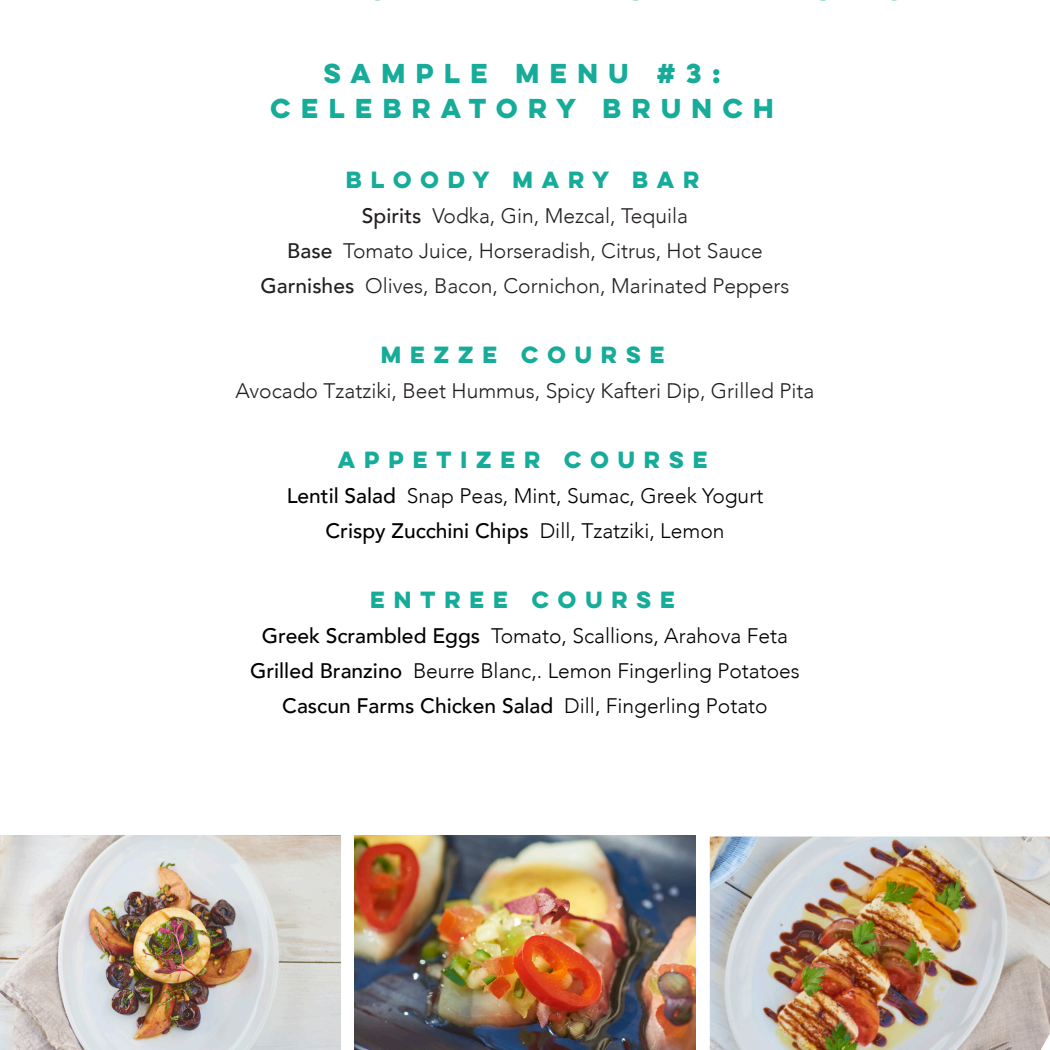
<style>
.page{position:relative;width:1050px;height:1050px;background:#fff}
.page>*{position:absolute;margin:0;border:0;box-sizing:border-box;transform-origin:0 0}
.t1{font:700 24.5px "Lulo Clean One";letter-spacing:.2em;color:#16ac99}
.t2{font:300 21px "Avenir";color:#231f20}
.t3{font:300 21px "Avenir";color:#000}
.t4{font:500 21px "Avenir";color:#000}
.t5{font:700 21px "Lulo Clean One";letter-spacing:.2em;color:#16ac99}
.s1{font-weight:500}
.s2{font-weight:300}
</style>
<div class="page">
<img style="left:0;top:836px;width:340px;height:213px">
<img style="left:710px;top:837px;width:340px;height:213px">
<img style="left:355px;top:836px;width:340px;height:213px">
<p class="t1" style="left:324px;top:54px;width:404px">SAMPLE MENU #3:</p>
<p class="t1" style="left:271px;top:89px;width:510px">CELEBRATORY BRUNCH</p>
<p class="t5" style="left:346px;top:163px;width:360px">BLOODY MARY BAR</p>
<p class="t2" style="left:362px;top:203px;width:328px"><span class="s1">Spirits</span> Vodka, Gin, Mezcal, Tequila</p>
<p class="t2" style="left:287px;top:238px;width:477px"><span class="s1">Base</span> Tomato Juice, Horseradish, Citrus, Hot Sauce</p>
<p class="t2" style="left:261px;top:273px;width:530px"><span class="s1">Garnishes</span> Olives, Bacon, Cornichon, Marinated Peppers</p>
<p class="t5" style="left:381px;top:338px;width:290px">MEZZE COURSE</p>
<p class="t2" style="left:236px;top:378px;width:580px">Avocado Tzatziki, Beet Hummus, Spicy Kafteri Dip, Grilled Pita</p>
<p class="t5" style="left:338px;top:443px;width:376px">APPETIZER COURSE</p>
<p class="t3" style="left:287px;top:483px;width:478px"><span class="s1">Lentil Salad</span> Snap Peas, Mint, Sumac, Greek Yogurt</p>
<p class="t4" style="left:325px;top:512px;width:401px">Crispy Zucchini Chips <span class="s2">Dill, Tzatziki, Lemon</span></p>
<p class="t5" style="left:370px;top:583px;width:311px">ENTREE COURSE</p>
<p class="t3" style="left:262px;top:623px;width:528px"><span class="s1">Greek Scrambled Eggs</span> Tomato, Scallions, Arahova Feta</p>
<p class="t3" style="left:250px;top:658px;width:551px"><span class="s1">Grilled Branzino</span> Beurre Blanc,. Lemon Fingerling Potatoes</p>
<p class="t4" style="left:282px;top:687px;width:487px">Cascun Farms Chicken Salad <span class="s2">Dill, Fingerling Potato</span></p>
</div>
